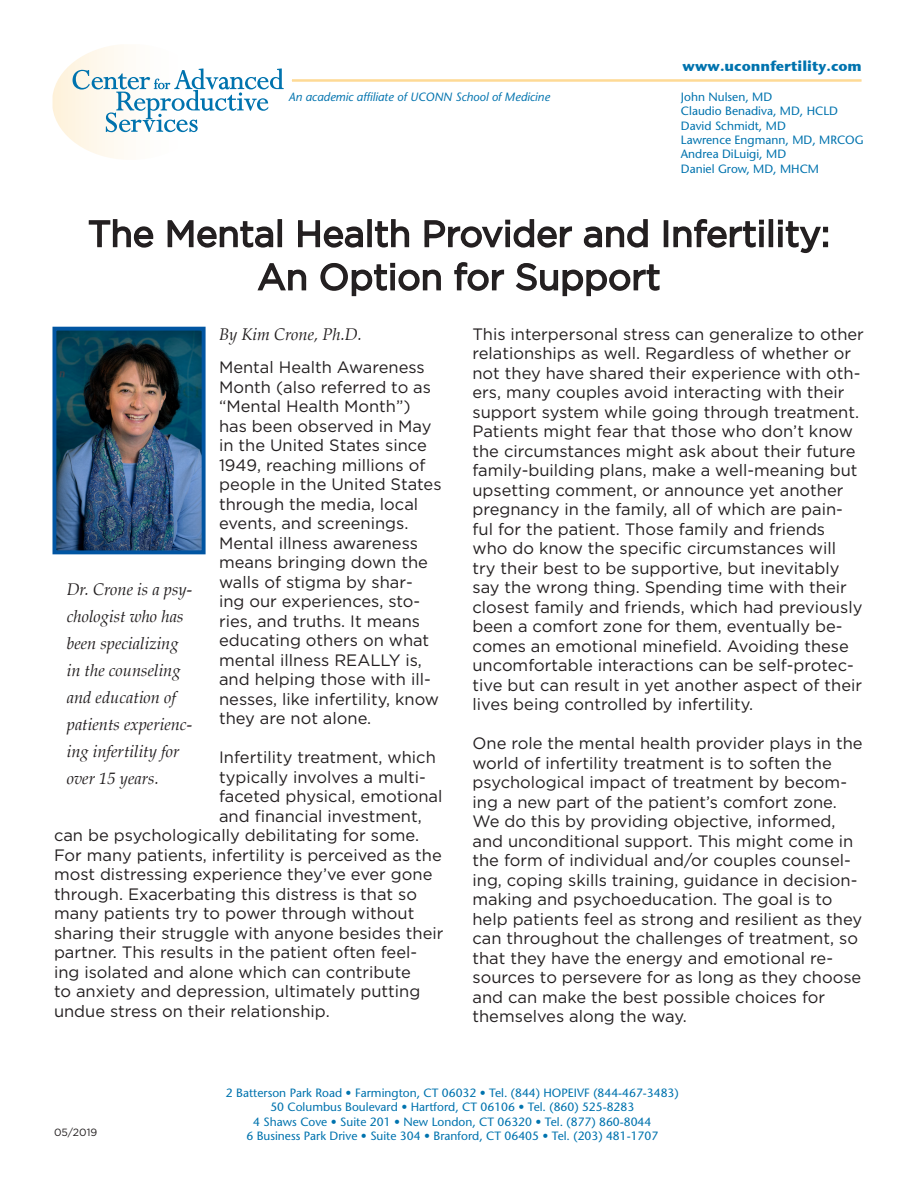
<style>
.page{position:relative;width:918px;height:1188px;background:#fff}
.page>*{position:absolute;margin:0;border:0;box-sizing:border-box;transform-origin:0 0}
.Headline{font:36px "Gotham";color:#231f20}
.Body_text{font:16.5px/19.5px "Gotham";color:#231f20}
.Body_text-2{font:italic 16.5px/27px "Palatino";color:#231f20}
.t1{font:700 14.25px "Stone Sans ITC";color:#0073ae}
.t2{font:12px/14.4px "Stone Sans";color:#0073ae;text-align:center}
.t3{font:italic 12px "Stone Sans";color:#0073ae}
.t4{font:10.5px "Gotham";color:#231f20}
</style>
<div class="page">
<hr style="left:292px;top:79px;width:570px;height:3px;background:#feda95">
<svg style="left:52px;top:45px;width:232px;height:114px"></svg>
<svg style="left:88px;top:219px;width:66px;height:29px"></svg>
<svg style="left:167px;top:220px;width:107px;height:28px"></svg>
<div style="left:278px;top:219px;width:4px;height:28px;border:2px solid #231f20"></div>
<svg style="left:298px;top:220px;width:65px;height:28px"></svg>
<div style="left:367px;top:219px;width:5px;height:28px;border:2px solid #231f20"></div>
<svg style="left:374px;top:219px;width:36px;height:29px"></svg>
<svg style="left:424px;top:219px;width:148px;height:29px"></svg>
<svg style="left:583px;top:219px;width:65px;height:29px"></svg>
<div style="left:664px;top:220px;width:4px;height:27px;border:2px solid #231f20"></div>
<svg style="left:673px;top:219px;width:91px;height:29px"></svg>
<div style="left:759px;top:227px;width:5px;height:20px;border:2px solid #231f20"></div>
<div style="left:769px;top:219px;width:4px;height:28px;border:2px solid #231f20"></div>
<svg style="left:778px;top:220px;width:50px;height:34px"></svg>
<svg style="left:257px;top:263px;width:50px;height:28px"></svg>
<svg style="left:320px;top:262px;width:121px;height:35px"></svg>
<svg style="left:454px;top:262px;width:51px;height:29px"></svg>
<svg style="left:515px;top:263px;width:145px;height:34px"></svg>
<img style="left:57px;top:332px;width:144px;height:217px">
<div style="left:52px;top:327px;width:154px;height:227px;border:4px solid #0155a2"></div>
<p class="t3" style="left:289px;top:89px;width:263px">An academic affiliate of UCONN School of Medicine</p>
<p class="t1" style="left:683px;top:53px;width:181px">www.uconnfertility.com</p>
<p class="t2" style="left:681px;top:89px;width:184px;text-align:left">John Nulsen, MD<br>Claudio Benadiva, MD, HCLD<br>David Schmidt, MD<br>Lawrence Engmann, MD, MRCOG<br>Andrea DiLuigi, MD<br>Daniel Grow, MD, MHCM</p>
<p class="Headline" style="left:88px;top:214px;width:744px">The Mental Health Provider and Infertility:</p>
<p class="Headline" style="left:257px;top:257px;width:405px">An Option for Support</p>
<p class="Body_text-2" style="left:219px;top:321px;width:144px">By Kim Crone, Ph.D.</p>
<p class="Body_text" style="left:219px;top:358px;width:224px">Mental Health Awareness<br>Month (also referred to as “Mental Health Month”) has been observed in May in the United States since<br>1949, reaching millions of people in the United States through the media, local events, and screenings.<br>Mental illness awareness means bringing down the walls of stigma by shar&shy;ing our experiences, sto&shy;ries, and truths. It means educating others on what mental illness REALLY is, and helping those with ill&shy;nesses, like infertility, know they are not alone.</p>
<p class="Body_text" style="left:219px;top:748px;width:218px">Infertility treatment, which</p>
<p class="Body_text" style="left:219px;top:767px;width:208px">typically involves a multi-</p>
<p class="Body_text" style="left:219px;top:787px;width:225px">faceted physical, emotional</p>
<p class="Body_text" style="left:219px;top:806px;width:204px">and financial investment,</p>
<p class="Body_text" style="left:54px;top:826px;width:367px">can be psychologically debilitating for some.</p>
<p class="Body_text" style="left:54px;top:845px;width:389px">For many patients, infertility is perceived as the</p>
<p class="Body_text" style="left:54px;top:865px;width:380px">most distressing experience they’ve ever gone</p>
<p class="Body_text" style="left:54px;top:884px;width:364px">through. Exacerbating this distress is that so</p>
<p class="Body_text" style="left:54px;top:904px;width:362px">many patients try to power through without</p>
<p class="Body_text" style="left:54px;top:923px;width:391px">sharing their struggle with anyone besides their</p>
<p class="Body_text" style="left:54px;top:943px;width:365px">partner. This results in the patient often feel-</p>
<p class="Body_text" style="left:54px;top:962px;width:358px">ing isolated and alone which can contribute</p>
<p class="Body_text" style="left:54px;top:982px;width:368px">to anxiety and depression, ultimately putting</p>
<p class="Body_text" style="left:54px;top:1001px;width:277px">undue stress on their relationship.</p>
<p class="Body_text-2" style="left:67px;top:576px;width:127px">Dr. Crone is a psy&shy;chologist who has been specializing in the counseling and education of patients experienc&shy;ing infertility for over 15 years.</p>
<p class="Body_text" style="left:472px;top:324px;width:393px">This interpersonal stress can generalize to other relationships as well. Regardless of whether or not they have shared their experience with oth&shy;ers, many couples avoid interacting with their support system while going through treatment.<br>Patients might fear that those who don’t know the circumstances might ask about their future family-building plans, make a well-meaning but upsetting comment, or announce yet another pregnancy in the family, all of which are pain&shy;ful for the patient. Those family and friends who do know the specific circumstances will<br>try their best to be supportive, but inevitably say the wrong thing. Spending time with their closest family and friends, which had previously been a comfort zone for them, eventually be&shy;comes an emotional minefield. Avoiding these uncomfortable interactions can be self-protec&shy;tive but can result in yet another aspect of their lives being controlled by infertility.</p>
<p class="Body_text" style="left:472px;top:734px;width:392px">One role the mental health provider plays in the world of infertility treatment is to soften the psychological impact of treatment by becom&shy;ing a new part of the patient’s comfort zone.<br>We do this by providing objective, informed, and unconditional support. This might come in the form of individual and/or couples counsel&shy;ing, coping skills training, guidance in decision&shy;making and psychoeducation. The goal is to help patients feel as strong and resilient as they can throughout the challenges of treatment, so that they have the energy and emotional re&shy;sources to persevere for as long as they choose and can make the best possible choices for themselves along the way.</p>
<p class="t4" style="left:54px;top:1126px;width:45px">05/2019</p>
<p class="t2" style="left:226px;top:1085px;width:454px">2 Batterson Park Road • Farmington, CT 06032 • Tel. (844) HOPEIVF (844-467-3483)<br>50 Columbus Boulevard • Hartford, CT 06106 • Tel. (860) 525-8283<br>4 Shaws Cove • Suite 201 • New London, CT 06320 • Tel. (877) 860-8044<br>6 Business Park Drive • Suite 304 • Branford, CT 06405 • Tel. (203) 481-1707</p>
</div>
